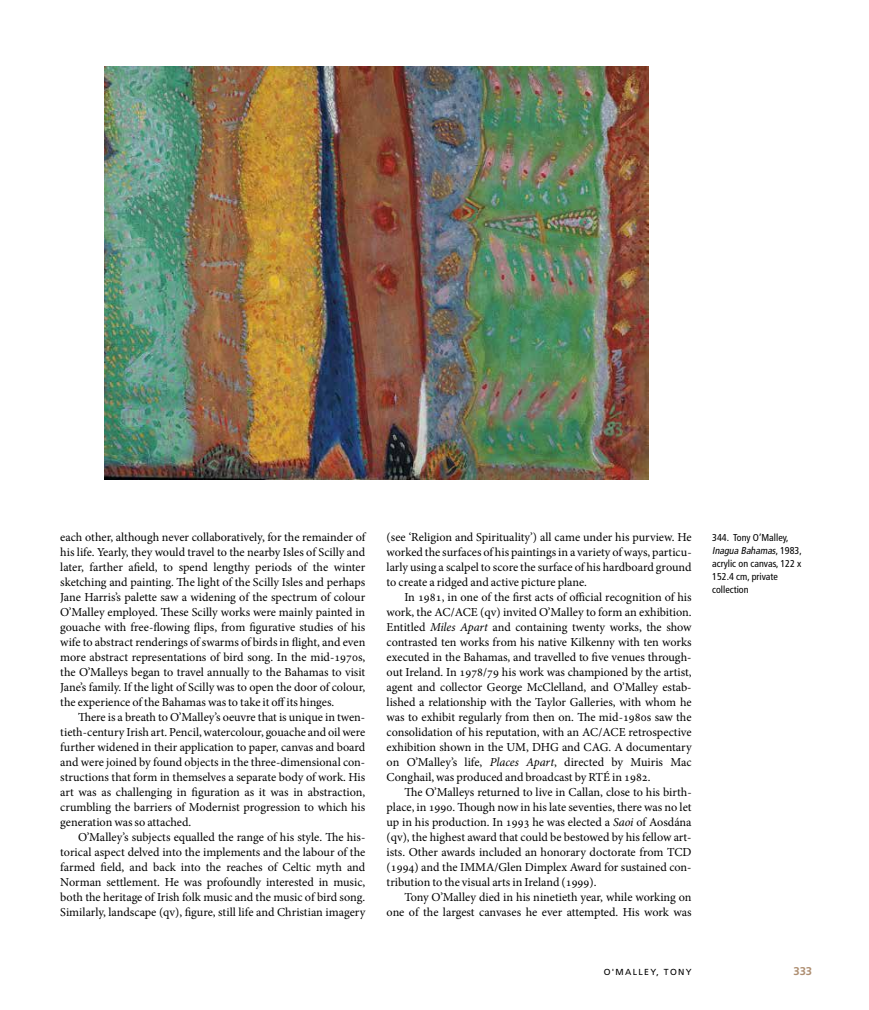
<style>
.page{position:relative;width:869px;height:1010px;background:#fff}
.page>*{position:absolute;margin:0;border:0;box-sizing:border-box;transform-origin:0 0}
.t1{font:12.25px/15px "Minion Pro";color:#000;text-align:justify}
.t2{font:700 11.25px "Frutiger LT Std";color:#ae8e71}
.t3{font:condensed 10px/13.1px "Frutiger LT Std";color:#000}
.t4{font:8.75px "Frutiger LT Std";letter-spacing:.15em;color:#000}
.s1{font-style:italic}
</style>
<div class="page">
<img style="left:104px;top:67px;width:544px;height:412px">
<p class="t1" style="left:60px;top:530px;width:306px">each other, although never collaboratively, for the remainder of his life. Yearly, they would travel to the nearby Isles of Scilly and later, farther afield, to spend lengthy periods of the winter sketching and painting. The light of the Scilly Isles and perhaps Jane Harris’s palette saw a widening of the spectrum of colour O’Malley employed. These Scilly works were mainly painted in gouache with free-flowing flips, from figurative studies of his wife to abstract renderings of swarms of birds in flight, and even more abstract representations of bird song. In the mid-1970s, the O’Malleys began to travel annually to the Bahamas to visit Jane’s family. If the light of Scilly was to open the door of colour, the experience of the Bahamas was to take it off its hinges.</p>
<p class="t1" style="left:60px;top:710px;width:306px;text-indent:18px">There is a breath to O’Malley’s oeuvre that is unique in twen&shy;tieth-century Irish art. Pencil, watercolour, gouache and oil were further widened in their application to paper, canvas and board and were joined by found objects in the three-dimensional con&shy;structions that form in themselves a separate body of work. His art was as challenging in figuration as it was in abstraction, crumbling the barriers of Modernist progression to which his generation was so attached.</p>
<p class="t1" style="left:60px;top:830px;width:306px;text-indent:18px">O’Malley’s subjects equalled the range of his style. The his&shy;torical aspect delved into the implements and the labour of the farmed field, and back into the reaches of Celtic myth and Norman settlement. He was profoundly interested in music, both the heritage of Irish folk music and the music of bird song.<br>Similarly, landscape (qv), figure, still life and Christian imagery</p>
<p class="t1" style="left:386px;top:530px;width:306px">(see ‘Religion and Spirituality’) all came under his purview. He worked the surfaces of his paintings in a variety of ways, particu&shy;larly using a scalpel to score the surface of his hardboard ground to create a ridged and active picture plane.</p>
<p class="t1" style="left:386px;top:590px;width:306px;text-indent:18px">In 1981, in one of the first acts of official recognition of his work, the AC/ACE (qv) invited O’Malley to form an exhibition.<br>Entitled <span class="s1">Miles Apart</span> and containing twenty works, the show contrasted ten works from his native Kilkenny with ten works executed in the Bahamas, and travelled to five venues through&shy;out Ireland. In 1978/79 his work was championed by the artist, agent and collector George McClelland, and O’Malley estab&shy;lished a relationship with the Taylor Galleries, with whom he was to exhibit regularly from then on. The mid-1980s saw the consolidation of his reputation, with an AC/ACE retrospective exhibition shown in the UM, DHG and CAG. A documentary on O’Malley’s life, <span class="s1">Places Apart</span>, directed by Muiris Mac Conghail, was produced and broadcast by RTÉ in 1982.</p>
<p class="t1" style="left:386px;top:785px;width:306px;text-indent:18px">The O’Malleys returned to live in Callan, close to his birth&shy;place, in 1990. Though now in his late seventies, there was no let up in his production. In 1993 he was elected a <span class="s1">Saoi</span> of Aosdána (qv), the highest award that could be bestowed by his fellow art&shy;ists. Other awards included an honorary doctorate from TCD (1994) and the IMMA/Glen Dimplex Award for sustained con&shy;tribution to the visual arts in Ireland (1999).</p>
<p class="t1" style="left:386px;top:890px;width:306px;text-align:right">Tony O’Malley died in his ninetieth year, while working on one of the largest canvases he ever attempted. His work was</p>
<p class="t3" style="left:712px;top:531px;width:91px">344. Tony O’Malley,<br><span class="s1">Inagua Bahamas</span>, 1 9 8 3 , acrylic on canvas, 122 x<br>152.4 cm, private collection</p>
<p class="t4" style="left:603px;top:966px;width:86px">O'MALLEY, TONY</p>
<p class="t2" style="left:793px;top:964px;width:20px">333</p>
</div>
